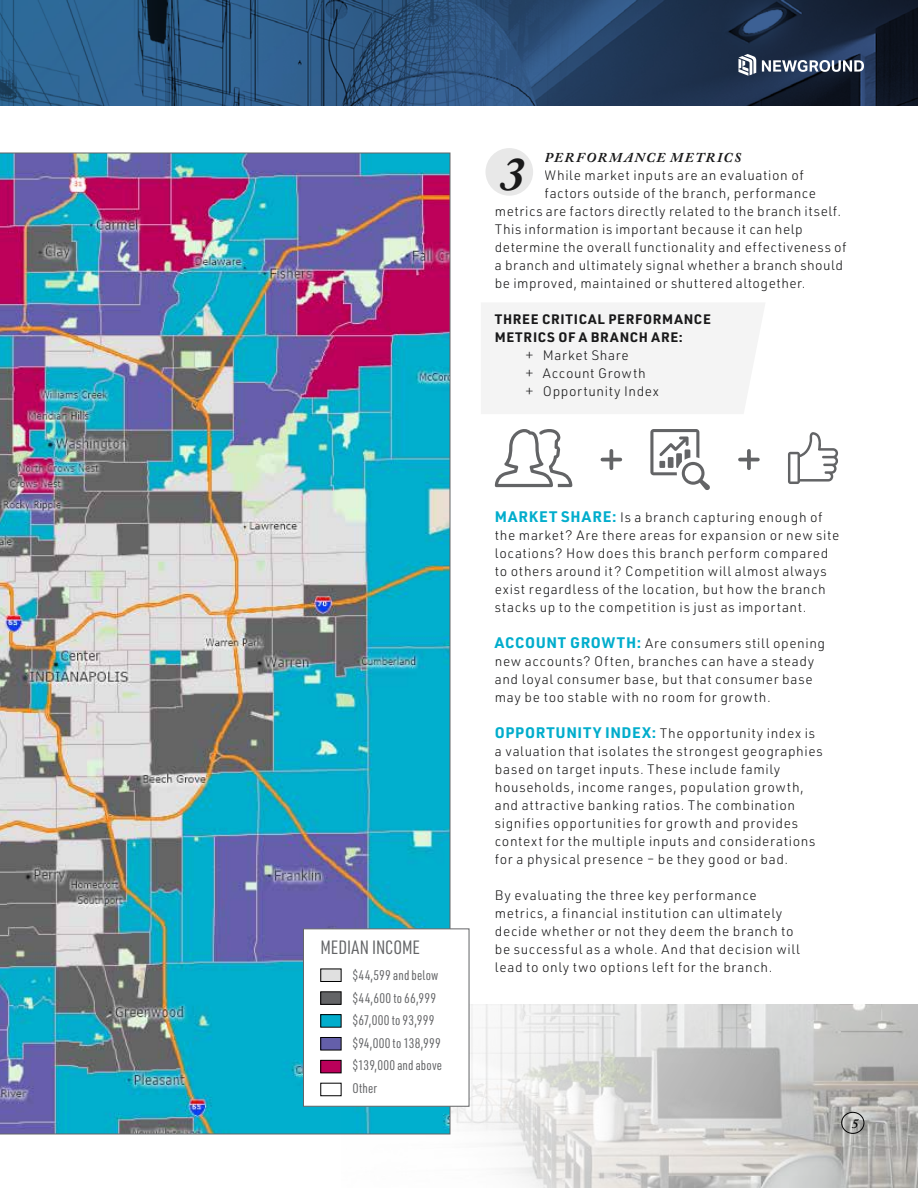
<style>
.page{position:relative;width:918px;height:1188px;background:#fff}
.page>*{position:absolute;margin:0;border:0;box-sizing:border-box;transform-origin:0 0}
.t1{font:italic 700 49.2px "Adobe Caslon Pro";color:#19191a}
.t2{font:18.9px "URWDIN Cond";letter-spacing:-.005em;color:#636466}
.t3{font:13.65px/22.5px "URWDIN Cond";letter-spacing:.015em;color:#636466}
.t4{font:300 13.5px/18px "URWDIN";letter-spacing:.045em;color:#19191a}
.t5{font:700 13.5px/18px "URWDIN";letter-spacing:.055em;color:#19191a}
.t6{font:italic 700 13.5px "Adobe Caslon Pro";letter-spacing:.11em;color:#19191a}
.t7{font:italic 600 13.5px "Adobe Caslon Pro";color:#000}
.s1{font-weight:700;font-size:15px;color:#02adcc}
</style>
<div class="page">
<img style="left:341px;top:1005px;width:577px;height:183px">
<div style="left:481px;top:303px;width:284px;height:111px;background:#f4f4f4"></div>
<img style="left:0;top:0;width:918px;height:106px">
<svg style="left:738px;top:54px;width:18px;height:22px"></svg>
<svg style="left:762px;top:60px;width:102px;height:12px"></svg>
<div style="left:486px;top:148px;width:47px;height:48px;background:#e8e8e8;border-radius:50%"></div>
<img style="left:0;top:153px;width:450px;height:981px">
<div style="left:303px;top:928px;width:166px;height:179px;background:#fff;border:1px solid #636466"></div>
<div style="left:321px;top:969px;width:20px;height:12px;background:#e0e0e0"></div>
<div style="left:321px;top:969px;width:20px;height:13px;border:1px solid #000"></div>
<div style="left:321px;top:1037px;width:20px;height:13px;background:#645faa"></div>
<div style="left:321px;top:1037px;width:20px;height:13px;border:1px solid #000"></div>
<div style="left:321px;top:1060px;width:20px;height:13px;background:#bb005a"></div>
<div style="left:321px;top:1060px;width:20px;height:13px;border:1px solid #000"></div>
<div style="left:321px;top:992px;width:20px;height:12px;background:#636466"></div>
<div style="left:321px;top:992px;width:20px;height:13px;border:1px solid #000"></div>
<div style="left:321px;top:1015px;width:20px;height:12px;background:#00adcc"></div>
<div style="left:321px;top:1014px;width:20px;height:13px;border:1px solid #000"></div>
<svg style="left:495px;top:429px;width:77px;height:58px"></svg>
<svg style="left:650px;top:429px;width:60px;height:61px"></svg>
<svg style="left:609px;top:451px;width:4px;height:17px"></svg>
<hr style="left:602px;top:458px;width:18px;height:3px;background:#636466">
<svg style="left:747px;top:451px;width:4px;height:17px"></svg>
<hr style="left:740px;top:458px;width:18px;height:3px;background:#636466">
<svg style="left:788px;top:432px;width:50px;height:52px"></svg>
<svg style="left:842px;top:1112px;width:22px;height:21px"></svg>
<div style="left:841px;top:1112px;width:23px;height:22px;border:1px solid #000;border-radius:50%"></div>
<h2 class="t2" style="left:321px;top:935px;width:101px">MEDIAN INCOME</h2>
<p class="t3" style="left:352px;top:964px;width:91px">$44,599 and below $44,600 to 66,999 $67,000 to 93,999 $94,000 to 138,999 $139,000 and above<br>Other</p>
<p class="t6" style="left:545px;top:150px;width:198px">PERFORMANCE METRICS</p>
<p class="t4" style="left:545px;top:166px;width:261px">While market inputs are an evaluation of</p>
<p class="t4" style="left:545px;top:184px;width:273px">factors outside of the branch, performance</p>
<p class="t4" style="left:495px;top:202px;width:348px">metrics are factors directly related to the branch itself.</p>
<p class="t4" style="left:495px;top:220px;width:310px">This information is important because it can help</p>
<p class="t4" style="left:495px;top:238px;width:353px">determine the overall functionality and effectiveness of</p>
<p class="t4" style="left:495px;top:256px;width:350px">a branch and ultimately signal whether a branch should</p>
<p class="t4" style="left:495px;top:274px;width:312px">be improved, maintained or shuttered altogether.</p>
<p class="t5" style="left:495px;top:310px;width:218px">THREE CRITICAL PERFORMANCE<br>METRICS OF A BRANCH ARE:</p>
<p class="t4" style="left:526px;top:346px;width:135px">+ Market Share<br>+ Account Growth<br>+ Opportunity Index</p>
<h1 class="t1" style="left:500px;top:145px;width:26px">3</h1>
<p class="t4" style="left:495px;top:508px;width:346px"><span class="s1">MARKET SHARE:</span> Is a branch capturing enough of the market? Are there areas for expansion or new site locations? How does this branch perform compared to others around it? Competition will almost always exist regardless of the location, but how the branch stacks up to the competition is just as important.</p>
<p class="t4" style="left:495px;top:634px;width:332px"><span class="s1">ACCOUNT GROWTH:</span> Are consumers still opening new accounts? Often, branches can have a steady and loyal consumer base, but that consumer base may be too stable with no room for growth.</p>
<p class="t4" style="left:495px;top:724px;width:329px"><span class="s1">OPPORTUNITY INDEX:</span> The opportunity index is a valuation that isolates the strongest geographies based on target inputs. These include family households, income ranges, population growth, and attractive banking ratios. The combination signifies opportunities for growth and provides context for the multiple inputs and considerations for a physical presence – be they good or bad.</p>
<p class="t4" style="left:495px;top:886px;width:307px">By evaluating the three key performance metrics, a financial institution can ultimately decide whether or not they deem the branch to be successful as a whole. And that decision will lead to only two options left for the branch.</p>
<p class="t7" style="left:852px;top:1116px;width:8px">5</p>
</div>
